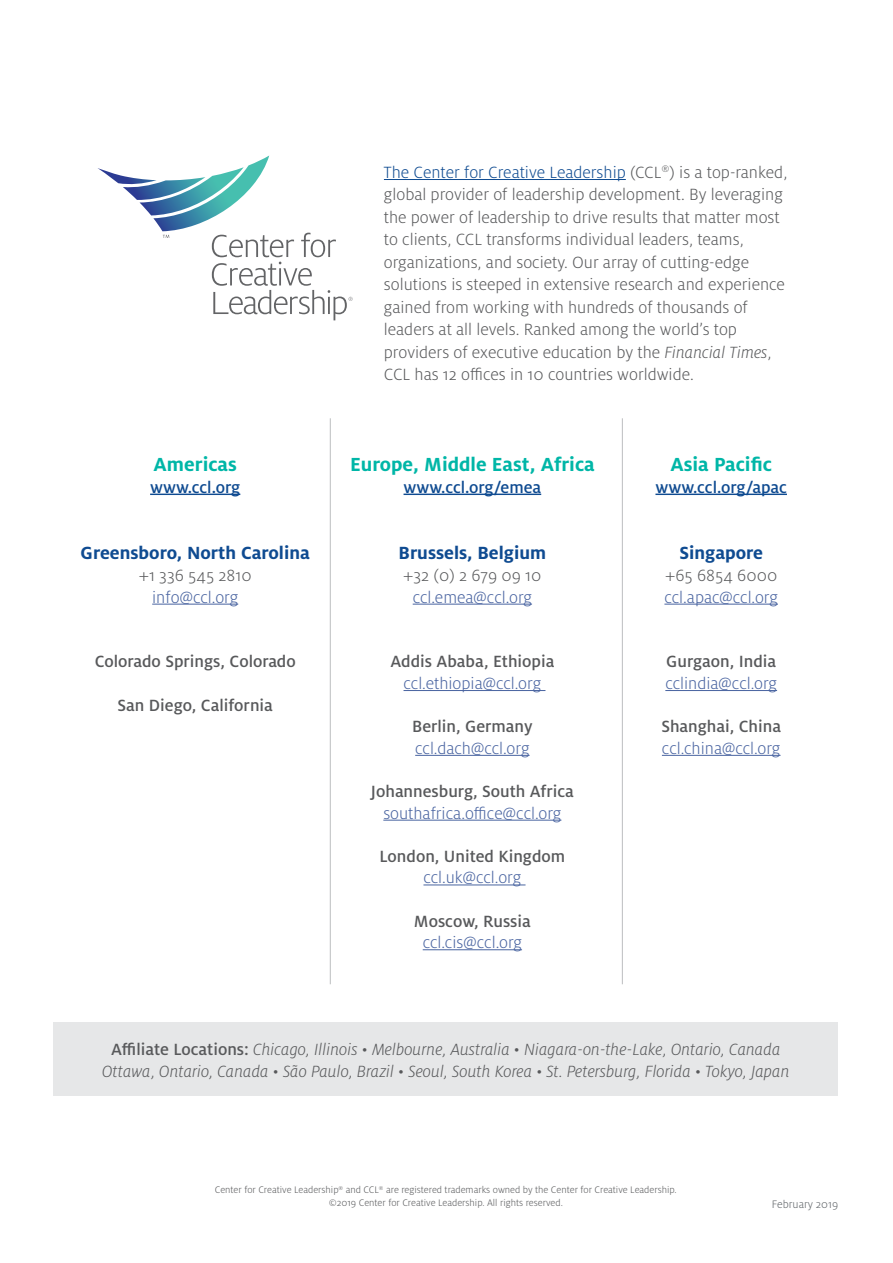
<style>
.page{position:relative;width:893px;height:1263px;background:#fff}
.page>*{position:absolute;margin:0;border:0;box-sizing:border-box;transform-origin:0 0}
.t1{font:700 21px "Milo Pro";color:#00b6a7}
.t2{font:700 19.5px "Milo Pro";color:#0f4b91}
.t3{font:300 18px/22.5px "Milo Pro";color:#58595b}
.t4{font:italic 300 18px/21.6px "Milo Pro";color:#58595b;text-align:center}
.t5{font:300 18px "Milo Pro";color:#4863a0}
.t6{font:500 18px "Milo Pro";color:#58595b}
.t7{font:500 18px "Milo Pro";color:#0f4b91}
.t8{font:300 12px "Milo Pro";color:#5e6367}
.t9{font:300 10.5px/12.6px "Milo Pro";color:#58595b;text-align:center}
.s1{color:#0f4b91}
.s2{font-style:italic}
.s3{font-weight:500;font-style:normal}
</style>
<div class="page">
<div style="left:53px;top:1022px;width:785px;height:74px;background:#e6e7e8"></div>
<svg style="left:98px;top:155px;width:255px;height:165px"></svg>
<hr style="left:384px;top:179px;width:242px;height:1px;background:#0f4b91">
<hr style="left:150px;top:494px;width:90px;height:1px;background:#0f4b91">
<hr style="left:152px;top:604px;width:86px;height:1px;background:#4863a0">
<hr style="left:404px;top:494px;width:137px;height:1px;background:#0f4b91">
<hr style="left:413px;top:604px;width:119px;height:1px;background:#4863a0">
<hr style="left:403px;top:690px;width:142px;height:1px;background:#4863a0">
<hr style="left:415px;top:755px;width:115px;height:1px;background:#4863a0">
<hr style="left:383px;top:820px;width:178px;height:1px;background:#4863a0">
<hr style="left:423px;top:884px;width:102px;height:1px;background:#4863a0">
<hr style="left:423px;top:949px;width:99px;height:1px;background:#4863a0">
<hr style="left:655px;top:494px;width:132px;height:1px;background:#0f4b91">
<hr style="left:664px;top:604px;width:114px;height:1px;background:#4863a0">
<hr style="left:665px;top:690px;width:112px;height:1px;background:#4863a0">
<hr style="left:662px;top:755px;width:118px;height:1px;background:#4863a0">
<hr style="left:330px;top:418px;width:1px;height:566px;background:#bcbec0">
<hr style="left:622px;top:418px;width:1px;height:566px;background:#bcbec0">
<p class="t1" style="left:154px;top:453px;width:85px">Americas</p>
<p class="t7" style="left:150px;top:477px;width:92px">www.ccl.org</p>
<p class="t2" style="left:81px;top:542px;width:231px">Greensboro, North Carolina</p>
<p class="t3" style="left:139px;top:564px;width:115px">+1 336 545 2810</p>
<p class="t5" style="left:152px;top:587px;width:88px">info@ccl.org</p>
<p class="t6" style="left:95px;top:652px;width:203px">Colorado Springs, Colorado</p>
<p class="t6" style="left:118px;top:695px;width:157px">San Diego, California</p>
<p class="t3" style="left:384px;top:161px;width:405px"><span class="s1">The Center for Creative Leadership</span> (CCL<sup>®</sup>) is a top-ranked, global provider of leadership development. By leveraging the power of leadership to drive results that matter most to clients, CCL transforms individual leaders, teams, organizations, and society. Our array of cutting-edge solutions is steeped in extensive research and experience gained from working with hundreds of thousands of leaders at all levels. Ranked among the world’s top providers of executive education by the <span class="s2">Financial Times</span>, CCL has 12 offices in 10 countries worldwide.</p>
<p class="t1" style="left:350px;top:453px;width:246px">Europe, Middle East, Africa</p>
<p class="t7" style="left:404px;top:477px;width:139px">www.ccl.org/emea</p>
<p class="t2" style="left:399px;top:542px;width:149px">Brussels, Belgium</p>
<p class="t3" style="left:403px;top:564px;width:140px">+32 (0) 2 679 09 10</p>
<p class="t5" style="left:413px;top:587px;width:121px">ccl.emea@ccl.org</p>
<p class="t6" style="left:390px;top:652px;width:165px">Addis Ababa, Ethiopia</p>
<p class="t5" style="left:403px;top:673px;width:139px">ccl.ethiopia@ccl.org</p>
<p class="t6" style="left:412px;top:716px;width:122px">Berlin, Germany</p>
<p class="t5" style="left:415px;top:738px;width:116px">ccl.dach@ccl.org</p>
<p class="t6" style="left:371px;top:781px;width:204px">Johannesburg, South Africa</p>
<p class="t5" style="left:383px;top:803px;width:180px">southafrica.office@ccl.org</p>
<p class="t6" style="left:379px;top:846px;width:187px">London, United Kingdom</p>
<p class="t5" style="left:423px;top:868px;width:99px">ccl.uk@ccl.org</p>
<p class="t6" style="left:414px;top:911px;width:118px">Moscow, Russia</p>
<p class="t5" style="left:423px;top:933px;width:101px">ccl.cis@ccl.org</p>
<p class="t1" style="left:670px;top:453px;width:103px">Asia Pacific</p>
<p class="t7" style="left:655px;top:477px;width:133px">www.ccl.org/apac</p>
<p class="t2" style="left:679px;top:542px;width:85px">Singapore</p>
<p class="t3" style="left:665px;top:564px;width:114px">+65 6854 6000</p>
<p class="t5" style="left:664px;top:587px;width:115px">ccl.apac@ccl.org</p>
<p class="t6" style="left:666px;top:652px;width:111px">Gurgaon, India</p>
<p class="t5" style="left:665px;top:673px;width:113px">cclindia@ccl.org</p>
<p class="t6" style="left:661px;top:716px;width:121px">Shanghai, China</p>
<p class="t5" style="left:662px;top:738px;width:120px">ccl.china@ccl.org</p>
<p class="t4" style="left:102px;top:1039px;width:689px"><span class="s3">Affiliate Locations:</span> Chicago, Illinois • Melbourne, Australia • Niagara-on-the-Lake, Ontario, Canada<br>Ottawa, Ontario, Canada • São Paulo, Brazil • Seoul, South Korea • St. Petersburg, Florida • Tokyo, Japan</p>
<p class="t9" style="left:215px;top:1184px;width:463px">Center for Creative Leadership<sup>®</sup> and CCL<sup>®</sup> are registered trademarks owned by the Center for Creative Leadership. ©2019 Center for Creative Leadership. All rights reserved.</p>
<p class="t8" style="left:772px;top:1198px;width:68px">February 2019</p>
</div>
